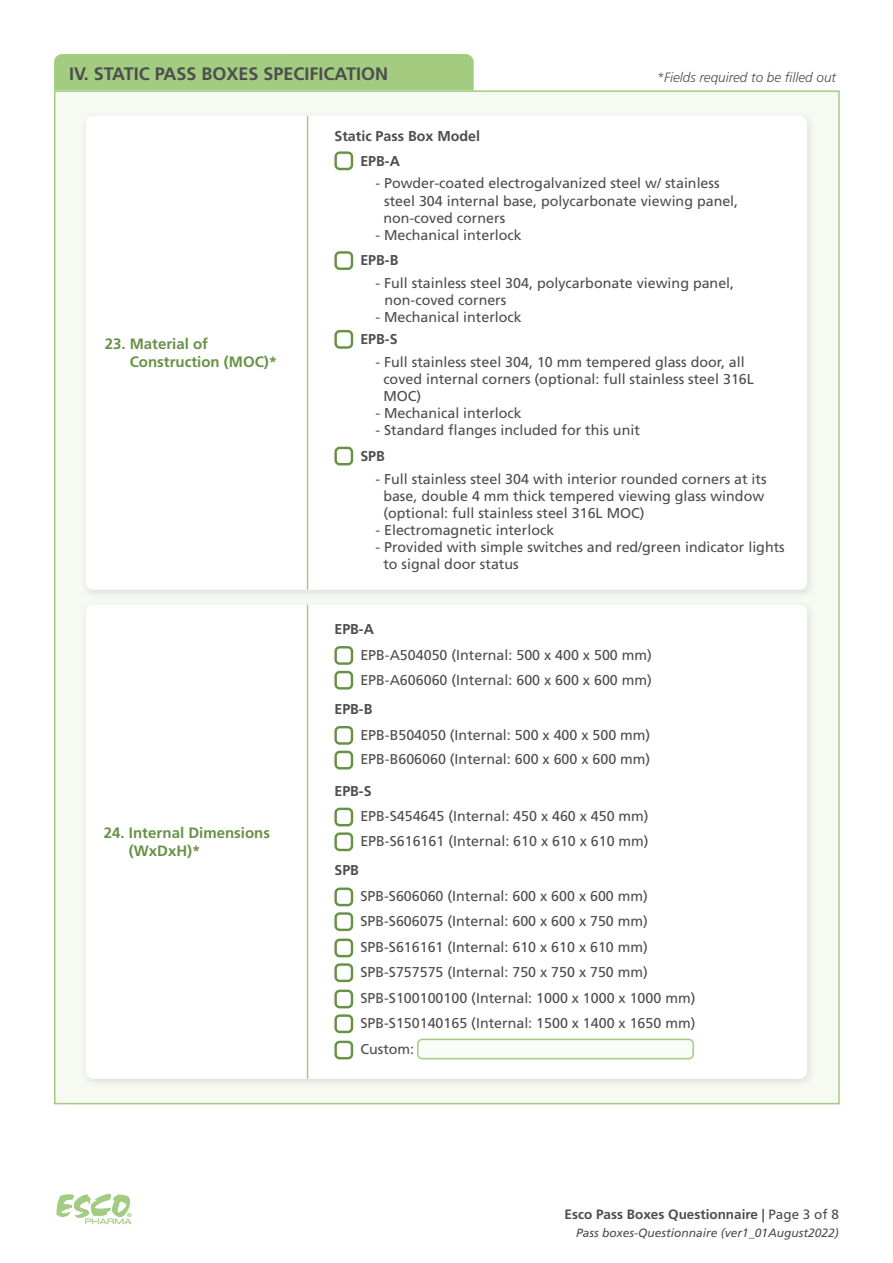
<style>
.page{position:relative;width:893px;height:1263px;background:#fff}
.page>*{position:absolute;margin:0;border:0;box-sizing:border-box;transform-origin:0 0}
.SECTION_TITLE_FINAL{font:700 18px "Frutiger LT Std";color:#4d4d4f}
.t1{font:700 15px "Frutiger LT Std";color:#679246}
.t2{font:14.25px "Frutiger LT Std";color:#4d4d4f}
.t3{font:700 14.25px "Frutiger LT Std";color:#4d4d4f}
.t4{font:700 13.5px "Frutiger LT Std";color:#4d4c4f}
.ASTERISK{font:italic 300 13.5px "Frutiger LT Std";color:#4d4d4f}
.t5{font:italic 12px "Frutiger LT Std";color:#4d4c4f}
.s1{font-weight:400}
</style>
<div class="page">
<svg style="left:57px;top:1194px;width:74px;height:30px"></svg>
<div style="left:54px;top:90px;width:786px;height:1014px;background:#f6faf3;border:2px solid #a3cc81"></div>
<div style="left:79px;top:110px;width:738px;height:490px;background:#f1f5ee"></div>
<div style="left:86px;top:116px;width:721px;height:474px;background:#fff;border-radius:8px"></div>
<div style="left:79px;top:599px;width:738px;height:490px;background:#f1f5ee"></div>
<div style="left:86px;top:605px;width:721px;height:474px;background:#fff;border-radius:8px"></div>
<hr style="left:307px;top:605px;width:1px;height:474px;background:#a3cc81">
<div style="left:334px;top:251px;width:19px;height:19px;border:2px solid #679246;border-radius:4px"></div>
<div style="left:334px;top:646px;width:19px;height:19px;border:2px solid #679246;border-radius:4px"></div>
<div style="left:334px;top:726px;width:19px;height:19px;border:2px solid #679246;border-radius:4px"></div>
<div style="left:334px;top:808px;width:19px;height:18px;border:2px solid #679246;border-radius:4px"></div>
<div style="left:334px;top:887px;width:19px;height:19px;border:2px solid #679246;border-radius:4px"></div>
<div style="left:334px;top:938px;width:19px;height:19px;border:2px solid #679246;border-radius:4px"></div>
<div style="left:334px;top:990px;width:19px;height:18px;border:2px solid #679246;border-radius:4px"></div>
<div style="left:334px;top:671px;width:19px;height:19px;border:2px solid #679246;border-radius:4px"></div>
<div style="left:334px;top:751px;width:19px;height:18px;border:2px solid #679246;border-radius:4px"></div>
<div style="left:334px;top:832px;width:19px;height:19px;border:2px solid #679246;border-radius:4px"></div>
<div style="left:334px;top:912px;width:19px;height:19px;border:2px solid #679246;border-radius:4px"></div>
<div style="left:334px;top:963px;width:19px;height:19px;border:2px solid #679246;border-radius:4px"></div>
<div style="left:334px;top:1014px;width:19px;height:19px;border:2px solid #679246;border-radius:4px"></div>
<div style="left:334px;top:1041px;width:19px;height:18px;border:2px solid #679246;border-radius:4px"></div>
<div style="left:334px;top:330px;width:19px;height:19px;border:2px solid #679246;border-radius:4px"></div>
<div style="left:334px;top:447px;width:19px;height:18px;border:2px solid #679246;border-radius:4px"></div>
<div style="left:418px;top:1039px;width:275px;height:20px;background:#f9fcf8;border-radius:4px"></div>
<div style="left:417px;top:1039px;width:277px;height:20px;border:2px solid #a3cc81;border-radius:4px"></div>
<div style="left:54px;top:54px;width:420px;height:36px;background:#a3cc81"></div>
<hr style="left:307px;top:116px;width:1px;height:474px;background:#a3cc81">
<div style="left:334px;top:151px;width:19px;height:19px;border:2px solid #679246;border-radius:4px"></div>
<p class="SECTION_TITLE_FINAL" style="left:69px;top:63px;width:321px">IV. STATIC PASS BOXES SPECIFICATION</p>
<p class="ASTERISK" style="left:657px;top:70px;width:181px">*Fields required to be filled out</p>
<p class="t3" style="left:334px;top:128px;width:147px">Static Pass Box Model</p>
<p class="t3" style="left:360px;top:152px;width:41px">EPB-A</p>
<p class="t2" style="left:375px;top:175px;width:346px">- Powder-coated electrogalvanized steel w/ stainless</p>
<p class="t2" style="left:384px;top:192px;width:355px">steel 304 internal base, polycarbonate viewing panel,</p>
<p class="t2" style="left:383px;top:209px;width:123px">non-coved corners</p>
<p class="t2" style="left:375px;top:226px;width:148px">- Mechanical interlock</p>
<p class="t3" style="left:360px;top:252px;width:40px">EPB-B</p>
<p class="t1" style="left:105px;top:335px;width:105px">23. Material of</p>
<p class="t1" style="left:130px;top:353px;width:149px">Construction (MOC)*</p>
<p class="t1" style="left:104px;top:824px;width:168px">24. Internal Dimensions</p>
<p class="t1" style="left:129px;top:842px;width:73px">(WxDxH)*</p>
<p class="t2" style="left:375px;top:275px;width:360px">- Full stainless steel 304, polycarbonate viewing panel,</p>
<p class="t2" style="left:384px;top:292px;width:123px">non-coved corners</p>
<p class="t2" style="left:375px;top:309px;width:148px">- Mechanical interlock</p>
<p class="t3" style="left:360px;top:331px;width:39px">EPB-S</p>
<p class="t2" style="left:375px;top:354px;width:371px">- Full stainless steel 304, 10 mm tempered glass door, all</p>
<p class="t2" style="left:383px;top:371px;width:372px">coved internal corners (optional: full stainless steel 316L</p>
<p class="t2" style="left:383px;top:388px;width:39px">MOC)</p>
<p class="t2" style="left:375px;top:405px;width:148px">- Mechanical interlock</p>
<p class="t2" style="left:375px;top:422px;width:266px">- Standard flanges included for this unit</p>
<p class="t2" style="left:375px;top:470px;width:393px">- Full stainless steel 304 with interior rounded corners at its</p>
<p class="t2" style="left:383px;top:487px;width:382px">base, double 4 mm thick tempered viewing glass window</p>
<p class="t2" style="left:383px;top:505px;width:263px">(optional: full stainless steel 316L MOC)</p>
<p class="t2" style="left:375px;top:522px;width:180px">- Electromagnetic interlock</p>
<p class="t2" style="left:375px;top:539px;width:411px">- Provided with simple switches and red/green indicator lights</p>
<p class="t2" style="left:383px;top:556px;width:137px">to signal door status</p>
<p class="t3" style="left:360px;top:447px;width:26px">SPB</p>
<p class="t3" style="left:334px;top:620px;width:41px">EPB-A</p>
<p class="t2" style="left:360px;top:646px;width:293px">EPB-A504050 (Internal: 500 x 400 x 500 mm)</p>
<p class="t2" style="left:360px;top:671px;width:293px">EPB-A606060 (Internal: 600 x 600 x 600 mm)</p>
<p class="t3" style="left:334px;top:700px;width:40px">EPB-B</p>
<p class="t2" style="left:360px;top:726px;width:291px">EPB-B504050 (Internal: 500 x 400 x 500 mm)</p>
<p class="t2" style="left:360px;top:751px;width:291px">EPB-B606060 (Internal: 600 x 600 x 600 mm)</p>
<p class="t3" style="left:334px;top:782px;width:39px">EPB-S</p>
<p class="t2" style="left:360px;top:808px;width:290px">EPB-S454645 (Internal: 450 x 460 x 450 mm)</p>
<p class="t2" style="left:360px;top:833px;width:290px">EPB-S616161 (Internal: 610 x 610 x 610 mm)</p>
<p class="t3" style="left:334px;top:862px;width:26px">SPB</p>
<p class="t2" style="left:360px;top:888px;width:289px">SPB-S606060 (Internal: 600 x 600 x 600 mm)</p>
<p class="t2" style="left:360px;top:939px;width:289px">SPB-S616161 (Internal: 610 x 610 x 610 mm)</p>
<p class="t2" style="left:360px;top:990px;width:337px">SPB-S100100100 (Internal: 1000 x 1000 x 1000 mm)</p>
<p class="t2" style="left:360px;top:913px;width:289px">SPB-S606075 (Internal: 600 x 600 x 750 mm)</p>
<p class="t2" style="left:360px;top:964px;width:289px">SPB-S757575 (Internal: 750 x 750 x 750 mm)</p>
<p class="t2" style="left:360px;top:1015px;width:337px">SPB-S150140165 (Internal: 1500 x 1400 x 1650 mm)</p>
<p class="t2" style="left:360px;top:1041px;width:55px">Custom:</p>
<p class="t4" style="left:565px;top:1206px;width:276px">Esco Pass Boxes Questionnaire | <span class="s1">Page 3 of 8</span></p>
<p class="t5" style="left:576px;top:1226px;width:264px">Pass boxes-Questionnaire (ver1_01August2022)</p>
</div>
